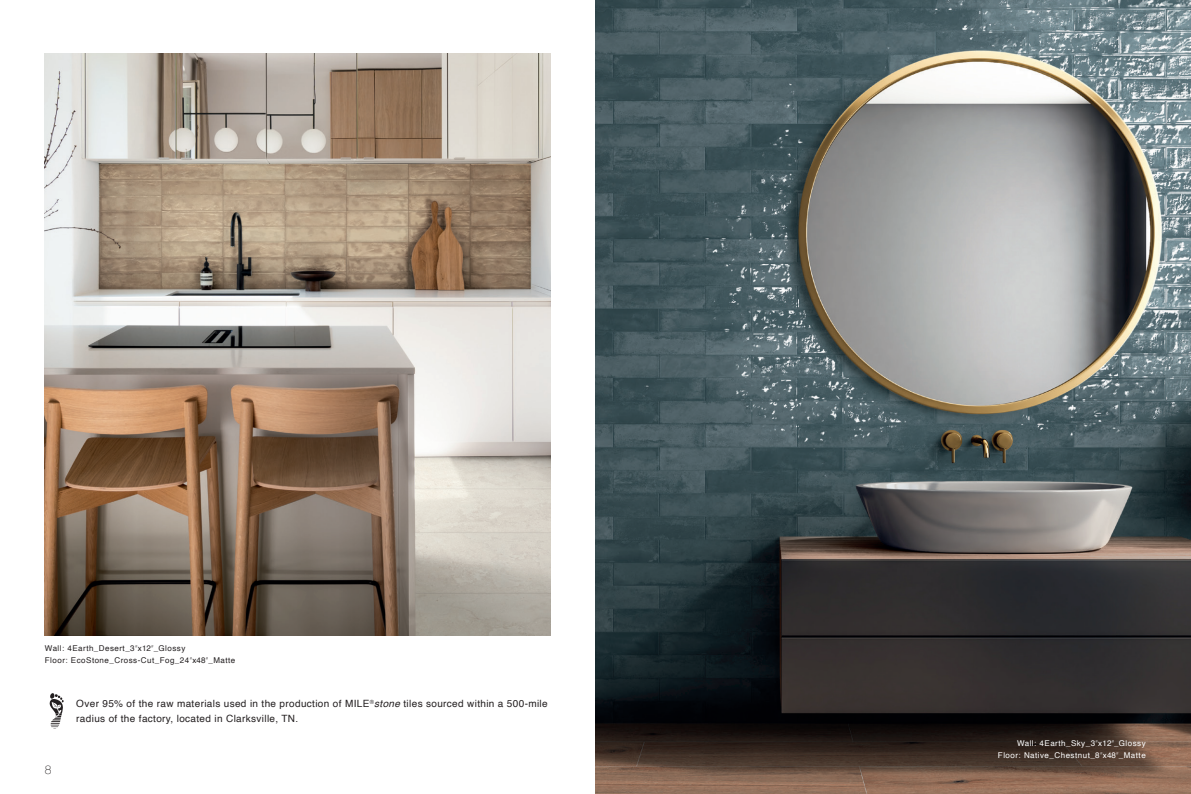
<style>
.page{position:relative;width:1191px;height:794px;background:#fff}
.page>*{position:absolute;margin:0;border:0;box-sizing:border-box;transform-origin:0 0}
.t1{font:100 12px "Helvetica Neue";color:#231f20}
.t2{font:10px/14.4px "Helvetica";letter-spacing:.035em;color:#231f20}
.t3{font:8px "Helvetica";letter-spacing:.06em;color:#231f20}
.t4{font:8px "Helvetica";letter-spacing:.06em;color:#fff}
.s1{font-style:italic}
</style>
<div class="page">
<img style="left:45px;top:53px;width:505px;height:582px">
<img style="left:595px;top:0;width:596px;height:794px">
<svg style="left:49px;top:693px;width:15px;height:36px"></svg>
<p class="t3" style="left:45px;top:642px;width:142px">Wall: 4Earth_Desert_3ʺx12ʺ_Glossy</p>
<p class="t3" style="left:45px;top:654px;width:192px">Floor: EcoStone_Cross-Cut_Fog_24ʺx48ʺ_Matte</p>
<p class="t1" style="left:45px;top:761px;width:8px">8</p>
<p class="t2" style="left:76px;top:697px;width:473px">Over 95% of the raw materials used in the production of MILE<sup>®</sup><span class="s1">stone</span> tiles sourced within a 500-mile radius of the factory, located in Clarksville, TN.</p>
<p class="t4" style="left:1017px;top:737px;width:130px">Wall: 4Earth_Sky_3ʺx12ʺ_Glossy</p>
<p class="t4" style="left:998px;top:749px;width:149px">Floor: Native_Chestnut_8ʺx48ʺ_Matte</p>
</div>
